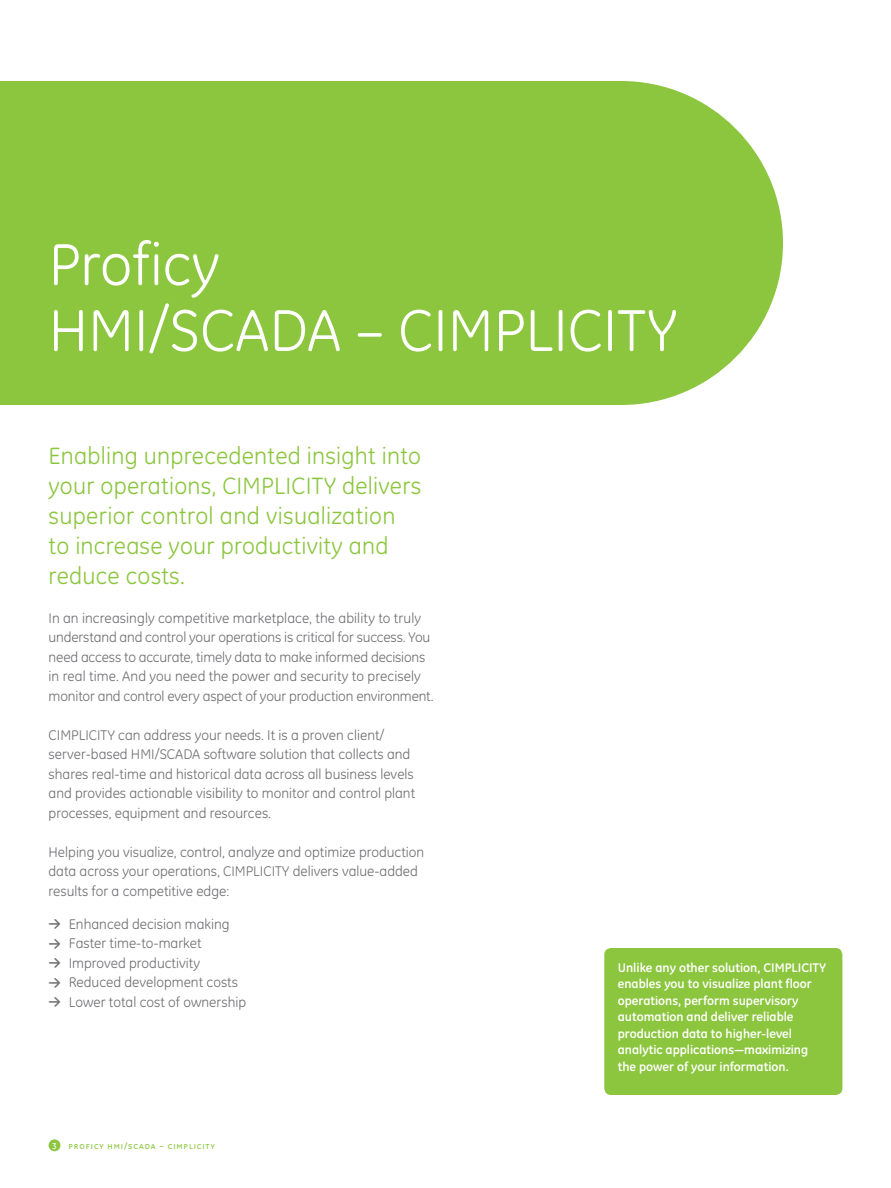
<style>
.page{position:relative;width:891px;height:1188px;background:#fff}
.page>*{position:absolute;margin:0;border:0;box-sizing:border-box;transform-origin:0 0}
.t1{font:60px/66px "GE Inspira";color:#fff}
.t2{font:24px/30px "GE Inspira";letter-spacing:.01em;color:#8cc63f}
.t3{font:14.25px/19.5px "GE Inspira";color:#717074}
.t4{font:700 12.75px/16.5px "GE Inspira";color:#fff}
.t5{font:9px "GE Inspira Medium SC";letter-spacing:.1em;color:#8cc63f}
.t6{font:9px "GE Inspira Medium SC";color:#fff}
</style>
<div class="page">
<div style="left:49px;top:1139px;width:11px;height:12px;background:#8cc63f;border-radius:50%"></div>
<div style="left:0;top:81px;width:783px;height:324px;background:#8cc63f"></div>
<div style="left:604px;top:948px;width:238px;height:147px;background:#8cc63f;border-radius:7px"></div>
<h1 class="t1" style="left:49px;top:231px;width:630px">Proficy<br>HMI/SCADA – CIMPLICITY</h1>
<h2 class="t2" style="left:49px;top:441px;width:374px">Enabling unprecedented insight into your operations, CIMPLICITY delivers superior control and visualization to increase your productivity and reduce costs.</h2>
<p class="t3" style="left:49px;top:608px;width:387px">In an increasingly competitive marketplace, the ability to truly understand and control your operations is critical for success. You need access to accurate, timely data to make informed decisions in real time. And you need the power and security to precisely monitor and control every aspect of your production environment.</p>
<p class="t3" style="left:49px;top:725px;width:368px">CIMPLICITY can address your needs. It is a proven client/ server-based HMI/SCADA software solution that collects and shares real-time and historical data across all business levels and provides actionable visibility to monitor and control plant processes, equipment and resources.</p>
<p class="t3" style="left:49px;top:842px;width:377px">Helping you visualize, control, analyze and optimize production data across your operations, CIMPLICITY delivers value-added results for a competitive edge:</p>
<p class="t3" style="left:69px;top:914px;width:179px">Enhanced decision making<br>Faster time-to-market<br>Improved productivity<br>Reduced development costs<br>Lower total cost of ownership</p>
<p class="t6" style="left:52px;top:1140px;width:6px">3</p>
<p class="t5" style="left:68px;top:1141px;width:148px">proficy hmi/scada – cimplicity</p>
<p class="t4" style="left:618px;top:959px;width:210px">Unlike any other solution, CIMPLICITY enables you to visualize plant floor operations, perform supervisory automation and deliver reliable production data to higher-level analytic applications—maximizing the power of your information.</p>
</div>
